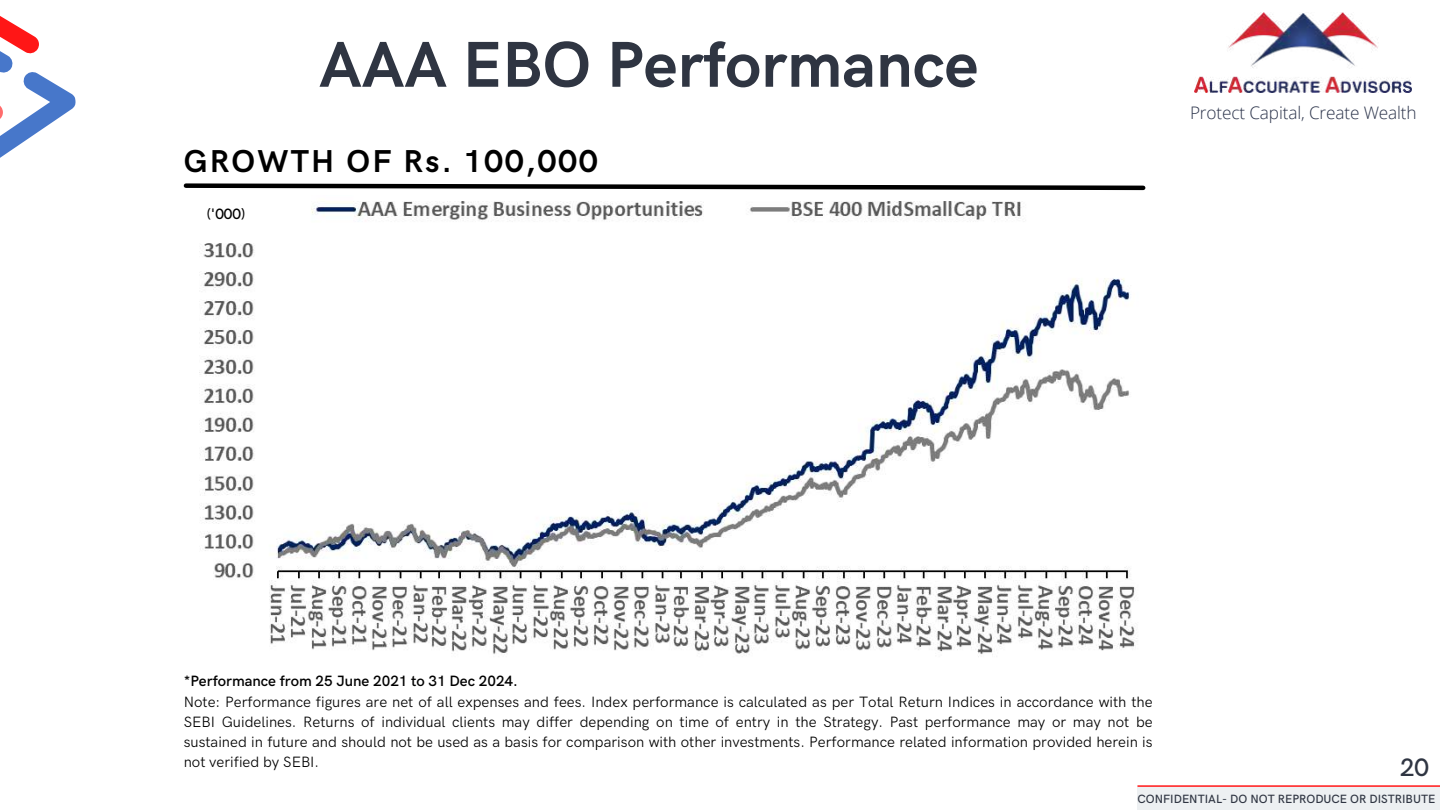
<style>
.page{position:relative;width:1440px;height:810px;background:#fff}
.page>*{position:absolute;margin:0;border:0;box-sizing:border-box;transform-origin:0 0}
.t1{font:700 65px "HK Grotesk";color:#2f3542}
.t2{font:700 31.8px "HK Grotesk";letter-spacing:.07em;color:#000}
.t3{font:500 25.3px "HK Grotesk";color:#2f3542}
.t4{font:300 17.2px "Open Sans";letter-spacing:-.01em;color:#2b334a}
.t5{font:15px/20.2px "HK Grotesk Pro";color:#000;text-align:justify}
.t6{font:600 15px "HK Grotesk Pro";color:#000}
.t7{font:500 15px "HK Grotesk";color:#000}
.t8{font:500 12px "HK Grotesk";color:#2f3542}
</style>
<div class="page">
<img style="left:1195px;top:12px;width:217px;height:80px">
<div style="left:1137px;top:787px;width:303px;height:22px;background:#edf0f2"></div>
<hr style="left:1137px;top:785px;width:303px;height:2px;background:#ff1616">
<svg style="left:0;top:16px;width:76px;height:142px"></svg>
<svg style="left:183px;top:183px;width:963px;height:8px"></svg>
<img style="left:199px;top:201px;width:938px;height:456px">
<h1 class="t1" style="left:319px;top:28px;width:661px">AAA EBO Performance</h1>
<h2 class="t2" style="left:184px;top:144px;width:415px">GROWTH OF Rs. 100,000</h2>
<p class="t7" style="left:207px;top:206px;width:40px">('000)</p>
<p class="t4" style="left:1190px;top:101px;width:228px">Protect Capital, Create Wealth</p>
<p class="t6" style="left:184px;top:673px;width:336px">*Performance from 25 June 2021 to 31 Dec 2024.</p>
<p class="t5" style="left:184px;top:692px;width:970px">Note: Performance figures are net of all expenses and fees. Index performance is calculated as per Total Return Indices in accordance with the SEBI Guidelines. Returns of individual clients may differ depending on time of entry in the Strategy. Past performance may or may not be sustained in future and should not be used as a basis for comparison with other investments. Performance related information provided herein is not verified by SEBI.</p>
<h3 class="t3" style="left:1400px;top:753px;width:30px">20</h3>
<p class="t8" style="left:1137px;top:793px;width:299px">CONFIDENTIAL- DO NOT REPRODUCE OR DISTRIBUTE</p>
</div>
